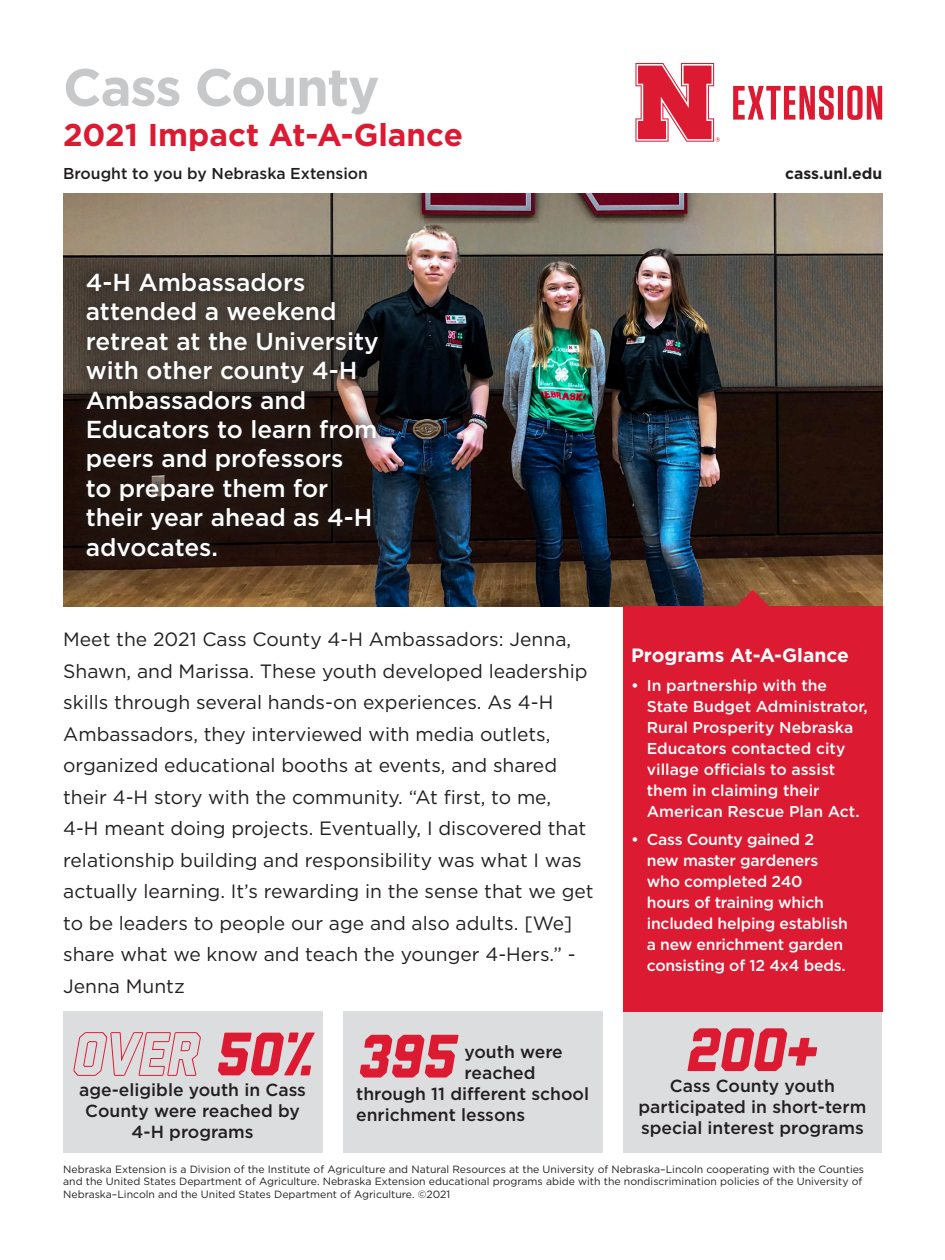
<style>
.page{position:relative;width:945px;height:1260px;background:#fff}
.page>*{position:absolute;margin:0;border:0;box-sizing:border-box;transform-origin:0 0}
.t1{font:italic 800 61.25px "Liberator Outline";color:#dc1a32}
.t2{font:italic 800 61.25px "Liberator";color:#dc1a32}
.t3{font:700 52.5px "Gotham";letter-spacing:-.025em;color:#c7c8ca}
.t4{font:700 31.5px "Gotham";color:#dc1a32}
.t5{font:500 24.5px/29.4px "Gotham";color:#fff}
.t6{font:19.25px/31.5px "Gotham";color:#231f20}
.t7{font:700 19.25px "Gotham";color:#fff}
.t8{font:500 17.5px/21px "Gotham";color:#231f20;text-align:center}
.t9{font:500 15.75px/21px "Gotham";letter-spacing:-.015em;color:#fff}
.t10{font:500 15.75px "Gotham";color:#231f20}
.t11{font:700 15.75px "Gotham";color:#231f20}
.t12{font:10.5px/12.6px "Gotham";color:#231f20}
.s1{font-family:"Liberator"}
</style>
<div class="page">
<img style="left:63px;top:193px;width:819px;height:413px">
<div style="left:343px;top:1011px;width:259px;height:142px;background:#dcdddf"></div>
<div style="left:623px;top:1011px;width:259px;height:142px;background:#dcdddf"></div>
<svg style="left:733px;top:86px;width:149px;height:34px"></svg>
<svg style="left:635px;top:63px;width:85px;height:79px"></svg>
<div style="left:623px;top:606px;width:259px;height:405px;background:#dc1a32"></div>
<div style="left:70px;top:256px;width:324px;height:317px;background:#231f20;opacity:.75"></div>
<svg style="left:736px;top:590px;width:33px;height:16px"></svg>
<div style="left:63px;top:1011px;width:259px;height:142px;background:#dcdddf"></div>
<p class="t3" style="left:63px;top:53px;width:318px">Cass County</p>
<p class="t4" style="left:63px;top:114px;width:401px">2021 Impact At-A-Glance</p>
<p class="t10" style="left:63px;top:163px;width:307px">Brought to you by Nebraska Extension</p>
<p class="t5" style="left:86px;top:267px;width:295px">4-H Ambassadors attended a weekend retreat at the University with other county 4-H<br>Ambassadors and<br>Educators to learn from peers and professors<br>to prepare them for their year ahead as 4-H advocates.</p>
<p class="t6" style="left:63px;top:623px;width:532px">Meet the 2021 Cass County 4-H Ambassadors: Jenna, Shawn, and Marissa. These youth developed leadership skills through several hands-on experiences. As 4-H Ambassadors, they interviewed with media outlets, organized educational booths at events, and shared their 4-H story with the community. “At first, to me,<br>4-H meant doing projects. Eventually, I discovered that relationship building and responsibility was what I was actually learning. It’s rewarding in the sense that we get to be leaders to people our age and also adults. [We] share what we know and teach the younger 4-Hers.” - Jenna Muntz</p>
<p class="t1" style="left:73px;top:1020px;width:243px">OVER <span class="s1">50%</span></p>
<p class="t8" style="left:79px;top:1079px;width:228px">age-eligible youth in Cass<br>County were reached by<br>4-H programs</p>
<p class="t2" style="left:359px;top:1023px;width:99px">395</p>
<p class="t8" style="left:465px;top:1041px;width:100px">youth were</p>
<p class="t8" style="left:465px;top:1062px;width:72px">reached</p>
<p class="t8" style="left:356px;top:1083px;width:234px">through 11 different school</p>
<p class="t8" style="left:356px;top:1104px;width:171px">enrichment lessons</p>
<p class="t11" style="left:785px;top:163px;width:99px">cass.unl.edu</p>
<p class="t7" style="left:631px;top:642px;width:219px">Programs At-A-Glance</p>
<p class="t9" style="left:647px;top:674px;width:222px;text-indent:-16px">• In partnership with the<br>State Budget Administrator,<br>Rural Prosperity Nebraska<br>Educators contacted city village officials to assist them in claiming their<br>American Rescue Plan Act.</p>
<p class="t9" style="left:647px;top:829px;width:203px;text-indent:-16px">• Cass County gained 2 new master gardeners who completed 240 hours of training which included helping establish a new enrichment garden consisting of 12 4x4 beds.</p>
<p class="t2" style="left:687px;top:1017px;width:132px">200+</p>
<p class="t8" style="left:638px;top:1075px;width:229px">Cass County youth participated in short-term special interest programs</p>
<p class="t12" style="left:63px;top:1162px;width:803px">Nebraska Extension is a Division of the Institute of Agriculture and Natural Resources at the University of Nebraska–Lincoln cooperating with the Counties and the United States Department of Agriculture. Nebraska Extension educational programs abide with the nondiscrimination policies of the University of<br>Nebraska–Lincoln and the United States Department of Agriculture. ©2021</p>
</div>
